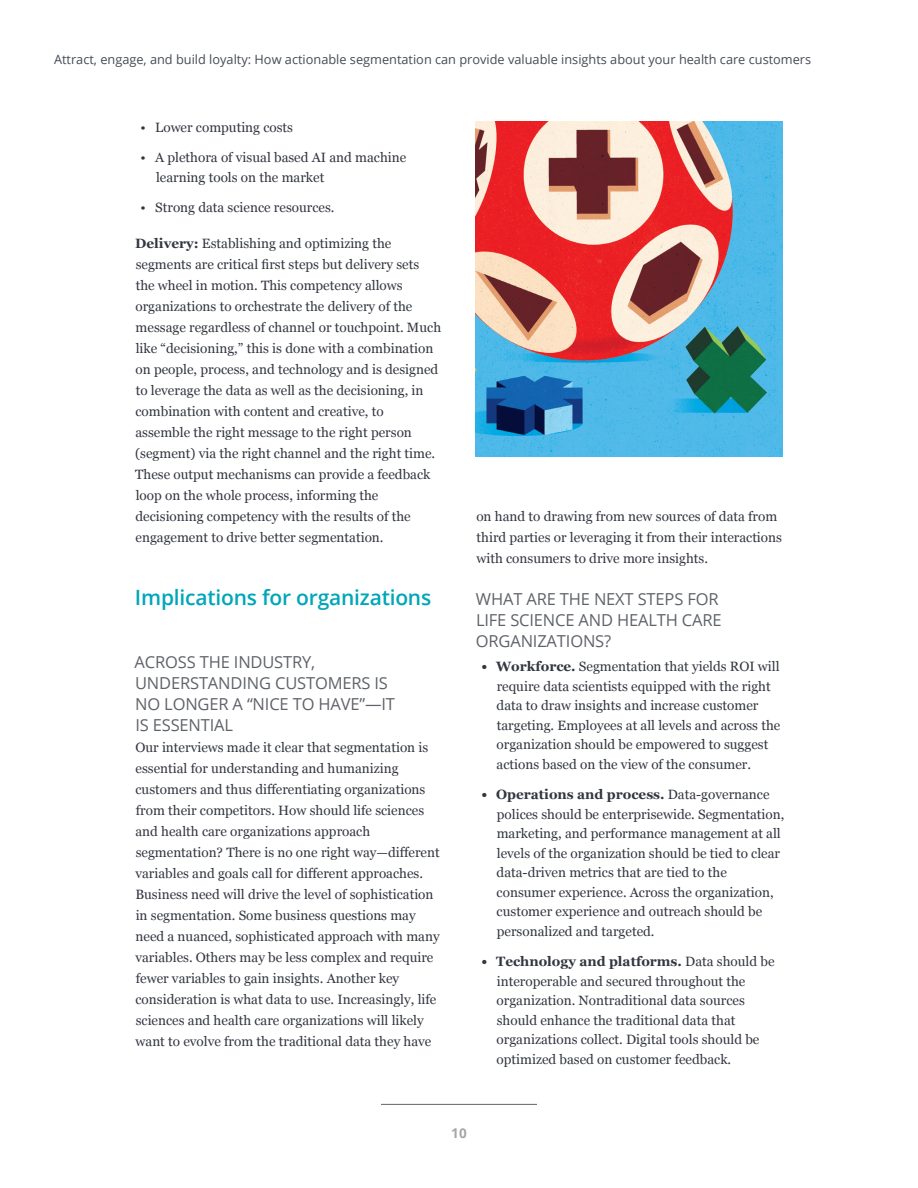
<style>
.page{position:relative;width:918px;height:1188px;background:#fff}
.page>*{position:absolute;margin:0;border:0;box-sizing:border-box;transform-origin:0 0}
.t1{font:600 21px "Open Sans";letter-spacing:-.01em;color:#00a6b9}
.t2{font:16.5px/21px "Open Sans";letter-spacing:-.01em;color:#5f6369}
.t3{font:13.5px/21px "Georgia";color:#323640}
.t4{font:700 13.5px "Open Sans";color:#a3a7a9}
.t5{font:12.75px "Open Sans";color:#464b54}
.s1{font-weight:700}
</style>
<div class="page">
<hr style="left:381px;top:1104px;width:156px;height:1px;background:#5f6369">
<img style="left:476px;top:122px;width:307px;height:334px">
<p class="t5" style="left:54px;top:50px;width:759px">Attract, engage, and build loyalty: How actionable segmentation can provide valuable insights about your health care customers</p>
<p class="t3" style="left:140px;top:116px;width:154px">• Lower computing costs</p>
<p class="t3" style="left:156px;top:147px;width:252px;line-height:19.5px;text-indent:-16px">• A plethora of visual based AI and machine learning tools on the market</p>
<p class="t3" style="left:140px;top:196px;width:196px">• Strong data science resources.</p>
<p class="t3" style="left:135px;top:232px;width:308px"><span class="s1">Delivery:</span> Establishing and optimizing the segments are critical first steps but delivery sets<br>the wheel in motion. This competency allows organizations to orchestrate the delivery of the message regardless of channel or touchpoint. Much like “decisioning,” this is done with a combination on people, process, and technology and is designed to leverage the data as well as the decisioning, in combination with content and creative, to assemble the right message to the right person (segment) via the right channel and the right time.<br>These output mechanisms can provide a feedback loop on the whole process, informing the decisioning competency with the results of the engagement to drive better segmentation.</p>
<h1 class="t1" style="left:135px;top:582px;width:298px">Implications for organizations</h1>
<p class="t2" style="left:135px;top:651px;width:262px">ACROSS THE INDUSTRY,<br>UNDERSTANDING CUSTOMERS IS<br>NO LONGER A “NICE TO HAVE”—IT<br>IS ESSENTIAL</p>
<p class="t3" style="left:135px;top:736px;width:306px">Our interviews made it clear that segmentation is essential for understanding and humanizing customers and thus differentiating organizations from their competitors. How should life sciences and health care organizations approach segmentation? There is no one right way—different variables and goals call for different approaches.<br>Business need will drive the level of sophistication in segmentation. Some business questions may need a nuanced, sophisticated approach with many variables. Others may be less complex and require fewer variables to gain insights. Another key consideration is what data to use. Increasingly, life sciences and health care organizations will likely want to evolve from the traditional data they have</p>
<p class="t3" style="left:476px;top:505px;width:307px">on hand to drawing from new sources of data from third parties or leveraging it from their interactions with consumers to drive more insights.</p>
<p class="t2" style="left:476px;top:588px;width:247px">WHAT ARE THE NEXT STEPS FOR<br>LIFE SCIENCE AND HEALTH CARE<br>ORGANIZATIONS?</p>
<p class="t3" style="left:497px;top:656px;width:285px;line-height:19.5px;text-indent:-15px"><span class="s1">• Workforce.</span> Segmentation that yields ROI will require data scientists equipped with the right data to draw insights and increase customer targeting. Employees at all levels and across the organization should be empowered to suggest actions based on the view of the consumer.</p>
<p class="t3" style="left:497px;top:784px;width:289px;line-height:19.5px;text-indent:-15px"><span class="s1">• Operations and process.</span> Data-governance polices should be enterprisewide. Segmentation, marketing, and performance management at all levels of the organization should be tied to clear data-driven metrics that are tied to the consumer experience. Across the organization, customer experience and outreach should be personalized and targeted.</p>
<p class="t3" style="left:497px;top:951px;width:279px;line-height:19.5px;text-indent:-15px"><span class="s1">• Technology and platforms.</span> Data should be interoperable and secured throughout the organization. Nontraditional data sources should enhance the traditional data that organizations collect. Digital tools should be optimized based on customer feedback.</p>
<p class="t4" style="left:451px;top:1123px;width:17px">10</p>
</div>
